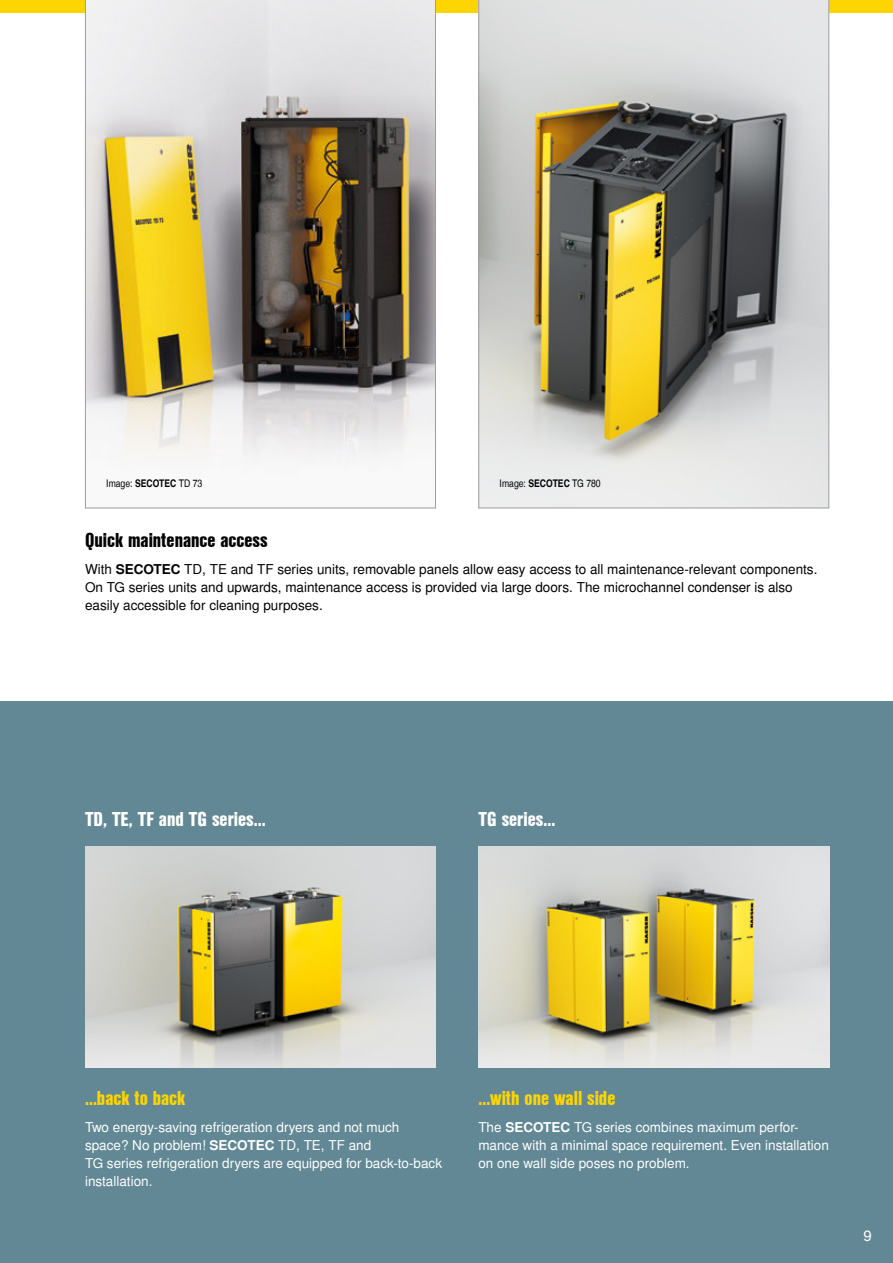
<style>
.page{position:relative;width:893px;height:1263px;background:#fff}
.page>*{position:absolute;margin:0;border:0;box-sizing:border-box;transform-origin:0 0}
.t1{font:19.5px "Nimbus San L Bla Con";color:#fff}
.t2{font:19.5px "Nimbus San L Bla Con";color:#ffd500}
.t3{font:19.5px "Nimbus San L Bla Con";color:#000}
.t4{font:15px "Nimbus San L";color:#fff}
.t5{font:13.5px/18px "Nimbus San L";color:#fff}
.t6{font:13.5px/18px "Nimbus San L";color:#000}
.t7{font:10.5px "Nimbus San L Reg Con";color:#000}
.s1{font-family:"Nimbus San L Bol Con"}
.s2{font-weight:700}
</style>
<div class="page">
<div style="left:0;top:702px;width:893px;height:561px;background:#618894"></div>
<div style="left:0;top:0;width:893px;height:13px;background:#ffd500"></div>
<svg style="left:85px;top:0;width:351px;height:508px"></svg>
<img style="left:85px;top:846px;width:351px;height:221px">
<img style="left:478px;top:846px;width:351px;height:221px">
<svg style="left:478px;top:0;width:351px;height:508px;background:#afad9e"></svg>
<p class="t7" style="left:106px;top:480px;width:98px">Image: <span class="s1">SECOTEC</span> TD 73</p>
<p class="t7" style="left:500px;top:480px;width:103px">Image: <span class="s1">SECOTEC</span> TG 780</p>
<h1 class="t3" style="left:85px;top:533px;width:184px">Quick maintenance access</h1>
<p class="t6" style="left:85px;top:561px;width:734px">With <span class="s2">SECOTEC</span> TD, TE and TF series units, removable panels allow easy access to all maintenance-relevant components.<br>On TG series units and upwards, maintenance access is provided via large doors. The microchannel condenser is also easily accessible for cleaning purposes.</p>
<h1 class="t1" style="left:85px;top:805px;width:182px">TD, TE, TF and TG series...</h1>
<h1 class="t1" style="left:478px;top:805px;width:79px">TG series...</h1>
<h1 class="t2" style="left:85px;top:1084px;width:102px">...back to back</h1>
<p class="t5" style="left:85px;top:1119px;width:359px">Two energy-saving refrigeration dryers and not much space? No problem! <span class="s2">SECOTEC</span> TD, TE, TF and<br>TG series refrigeration dryers are equipped for back-to-back installation.</p>
<h1 class="t2" style="left:478px;top:1084px;width:139px">...with one wall side</h1>
<p class="t5" style="left:478px;top:1119px;width:352px">The <span class="s2">SECOTEC</span> TG series combines maximum perfor&shy;mance with a minimal space requirement. Even installation on one wall side poses no problem.</p>
<p class="t4" style="left:863px;top:1226px;width:10px">9</p>
</div>
